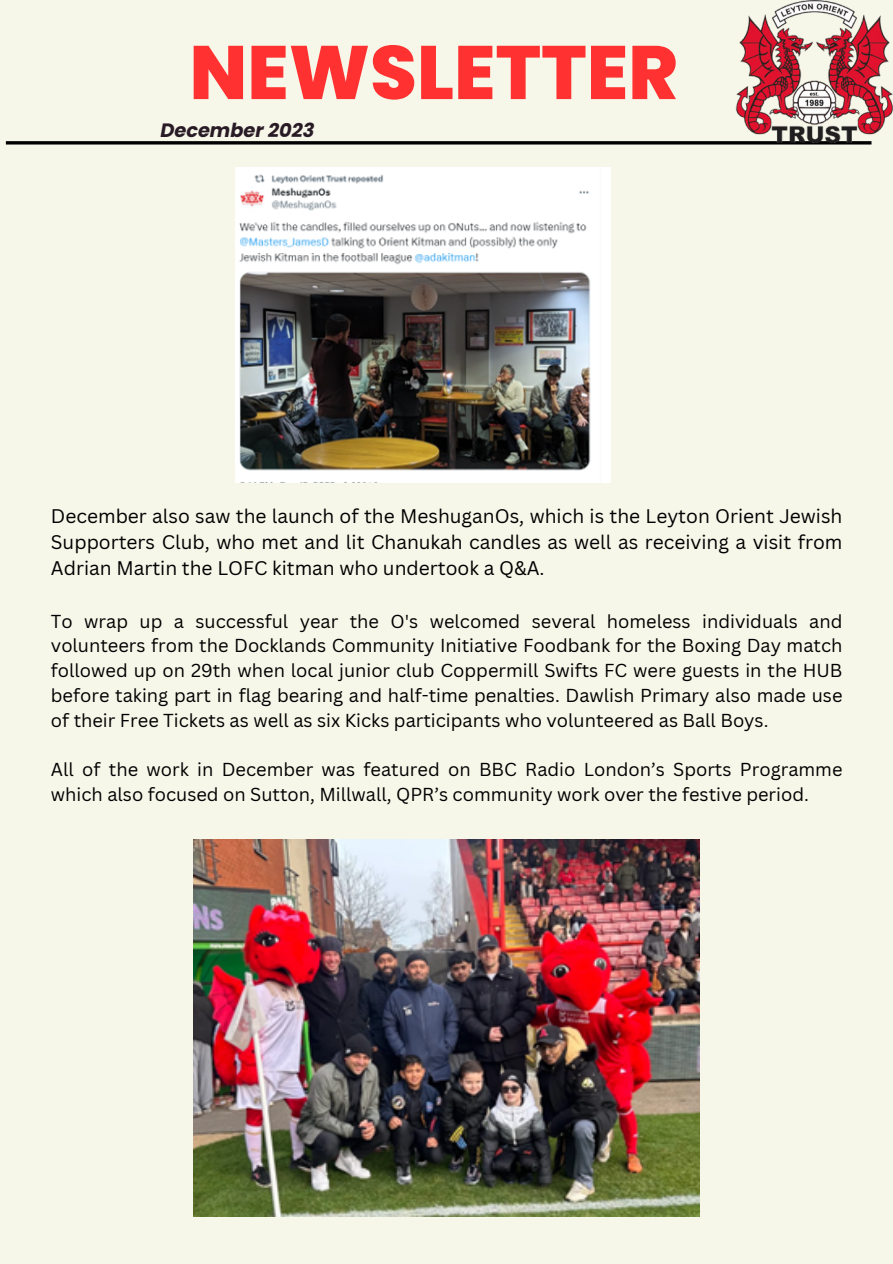
<style>
.page{position:relative;width:893px;height:1264px;background:#fff}
.page>*{position:absolute;margin:0;border:0;box-sizing:border-box;transform-origin:0 0}
.t1{font:800 75.6px "Poppins";color:#ff3131}
.t2{font:italic 700 19.35px "Poppins";color:#291b25}
.t3{font:19.2px/25.8px "Canva Sans";color:#000;text-align:justify}
.t4{font:18.3px/24.8px "Canva Sans";color:#000;text-align:justify}
</style>
<div class="page">
<div style="left:0;top:0;width:892px;height:1263px;background:#f6f6e9"></div>
<hr style="left:6px;top:141px;width:865px;height:3px;background:#000">
<img style="left:735px;top:0;width:157px;height:142px">
<img style="left:235px;top:167px;width:375px;height:315px">
<img style="left:193px;top:839px;width:506px;height:377px">
<p class="t1" style="left:189px;top:20px;width:490px">NEWSLETTER</p>
<p class="t2" style="left:160px;top:117px;width:156px">December 2023</p>
<p class="t3" style="left:51px;top:503px;width:793px">December also saw the launch of the MeshuganOs, which is the Leyton Orient Jewish Supporters Club, who met and lit Chanukah candles as well as receiving a visit from Adrian Martin the LOFC kitman who undertook a Q&amp;A.</p>
<p class="t4" style="left:51px;top:608px;width:793px">To wrap up a successful year the O's welcomed several homeless individuals and volunteers from the Docklands Community Initiative Foodbank for the Boxing Day match followed up on 29th when local junior club Coppermill Swifts FC were guests in the HUB before taking part in flag bearing and half-time penalties. Dawlish Primary also made use of their Free Tickets as well as six Kicks participants who volunteered as Ball Boys.</p>
<p class="t4" style="left:51px;top:756px;width:793px">All of the work in December was featured on BBC Radio London’s Sports Programme which also focused on Sutton, Millwall, QPR’s community work over the festive period.</p>
</div>
